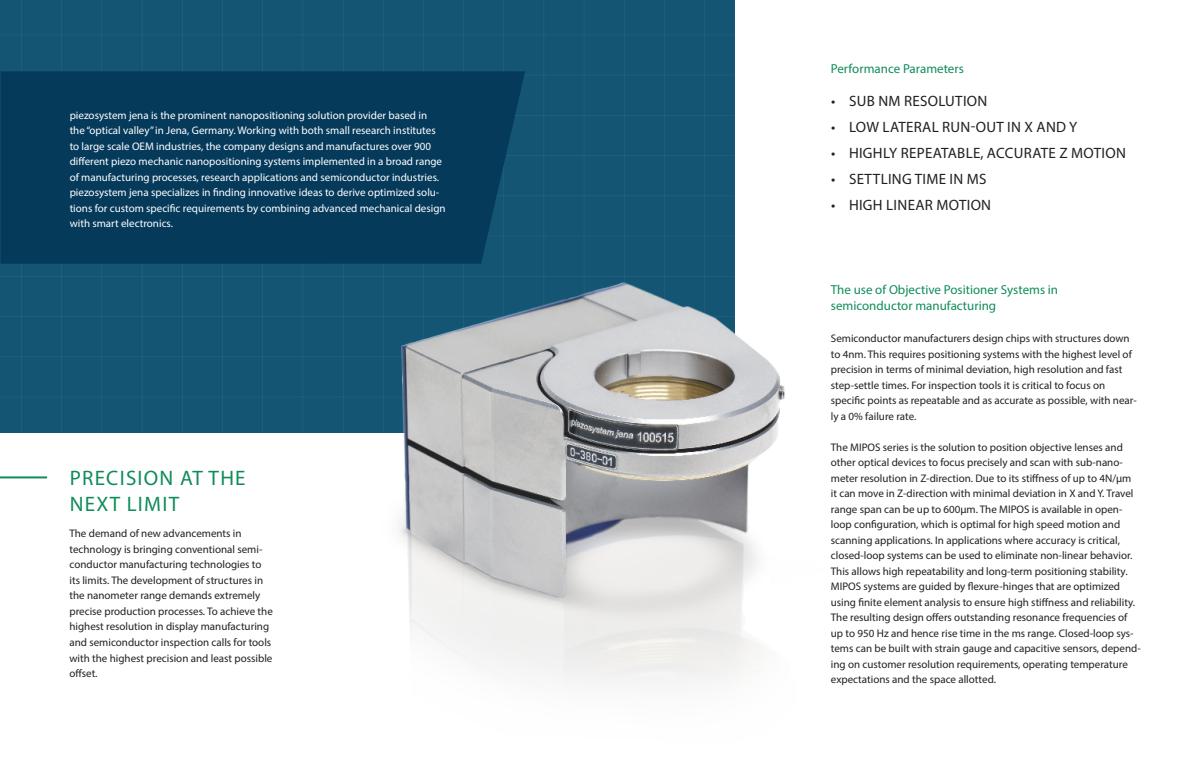
<style>
.page{position:relative;width:1191px;height:774px;background:#fff}
.page>*{position:absolute;margin:0;border:0;box-sizing:border-box;transform-origin:0 0}
.t1{font:21px "Myriad Pro";letter-spacing:.06em;color:#108c5a}
.t2{font:15px "Myriad Pro";letter-spacing:.02em;color:#231f20}
.t3{font:13px/15.6px "Myriad Pro";color:#108c5a}
.t4{font:11px/15.5px "Myriad Pro";color:#231f20}
.t5{font:11px/15.5px "Myriad Pro";color:#fff}
</style>
<div class="page">
<div style="left:0;top:0;width:734px;height:433px;background:#145573"></div>
<hr style="left:0;top:476px;width:47px;height:2px;background:#108c5a">
<div style="left:1px;top:71px;width:524px;height:193px;background:#053a5b"></div>
<img style="left:346px;top:261px;width:439px;height:423px">
<p class="t5" style="left:70px;top:107px;width:377px">piezosystem jena is the prominent nanopositioning solution provider based in<br>the “optical valley” in Jena, Germany. Working with both small research institutes to large scale OEM industries, the company designs and manufactures over 900 different piezo mechanic nanopositioning systems implemented in a broad range of manufacturing processes, research applications and semiconductor industries. piezosystem jena specializes in finding innovative ideas to derive optimized solu&shy;tions for custom specific requirements by combining advanced mechanical design with smart electronics.</p>
<p class="t1" style="left:70px;top:465px;width:177px">PRECISION AT THE</p>
<p class="t1" style="left:70px;top:490px;width:111px">NEXT LIMIT</p>
<p class="t4" style="left:69px;top:526px;width:205px">The demand of new advancements in technology is bringing conventional semi&shy;conductor manufacturing technologies to its limits. The development of structures in the nanometer range demands extremely precise production processes. To achieve the highest resolution in display manufacturing and semiconductor inspection calls for tools with the highest precision and least possible offset.</p>
<p class="t3" style="left:831px;top:61px;width:134px">Performance Parameters</p>
<p class="t2" style="left:831px;top:91px;width:158px">• SUB NM RESOLUTION</p>
<p class="t2" style="left:831px;top:117px;width:248px">• LOW LATERAL RUN-OUT IN X AND Y</p>
<p class="t2" style="left:831px;top:143px;width:296px">• HIGHLY REPEATABLE, ACCURATE Z MOTION</p>
<p class="t2" style="left:831px;top:169px;width:157px">• SETTLING TIME IN MS</p>
<p class="t2" style="left:831px;top:195px;width:162px">• HIGH LINEAR MOTION</p>
<p class="t3" style="left:831px;top:282px;width:229px">The use of Objective Positioner Systems in semiconductor manufacturing</p>
<p class="t4" style="left:831px;top:330px;width:302px">Semiconductor manufacturers design chips with structures down to 4nm. This requires positioning systems with the highest level of precision in terms of minimal deviation, high resolution and fast step-settle times. For inspection tools it is critical to focus on</p>
<p class="t4" style="left:831px;top:392px;width:307px">specific points as repeatable and as accurate as possible, with near&shy;ly a 0% failure rate.</p>
<p class="t4" style="left:831px;top:439px;width:293px">The MIPOS series is the solution to position objective lenses and</p>
<p class="t4" style="left:831px;top:454px;width:304px">other optical devices to focus precisely and scan with sub-nano&shy;meter resolution in Z-direction. Due to its stiffness of up to 4N/µm it can move in Z-direction with minimal deviation in X and Y. Travel range span can be up to 600µm. The MIPOS is available in open&shy;loop configuration, which is optimal for high speed motion and scanning applications. In applications where accuracy is critical,</p>
<p class="t4" style="left:831px;top:547px;width:311px">closed-loop systems can be used to eliminate non-linear behavior.<br>This allows high repeatability and long-term positioning stability.<br>MIPOS systems are guided by flexure-hinges that are optimized using finite element analysis to ensure high stiffness and reliability.<br>The resulting design offers outstanding resonance frequencies of up to 950 Hz and hence rise time in the ms range. Closed-loop sys&shy;tems can be built with strain gauge and capacitive sensors, depend&shy;ing on customer resolution requirements, operating temperature expectations and the space allotted.</p>
</div>
